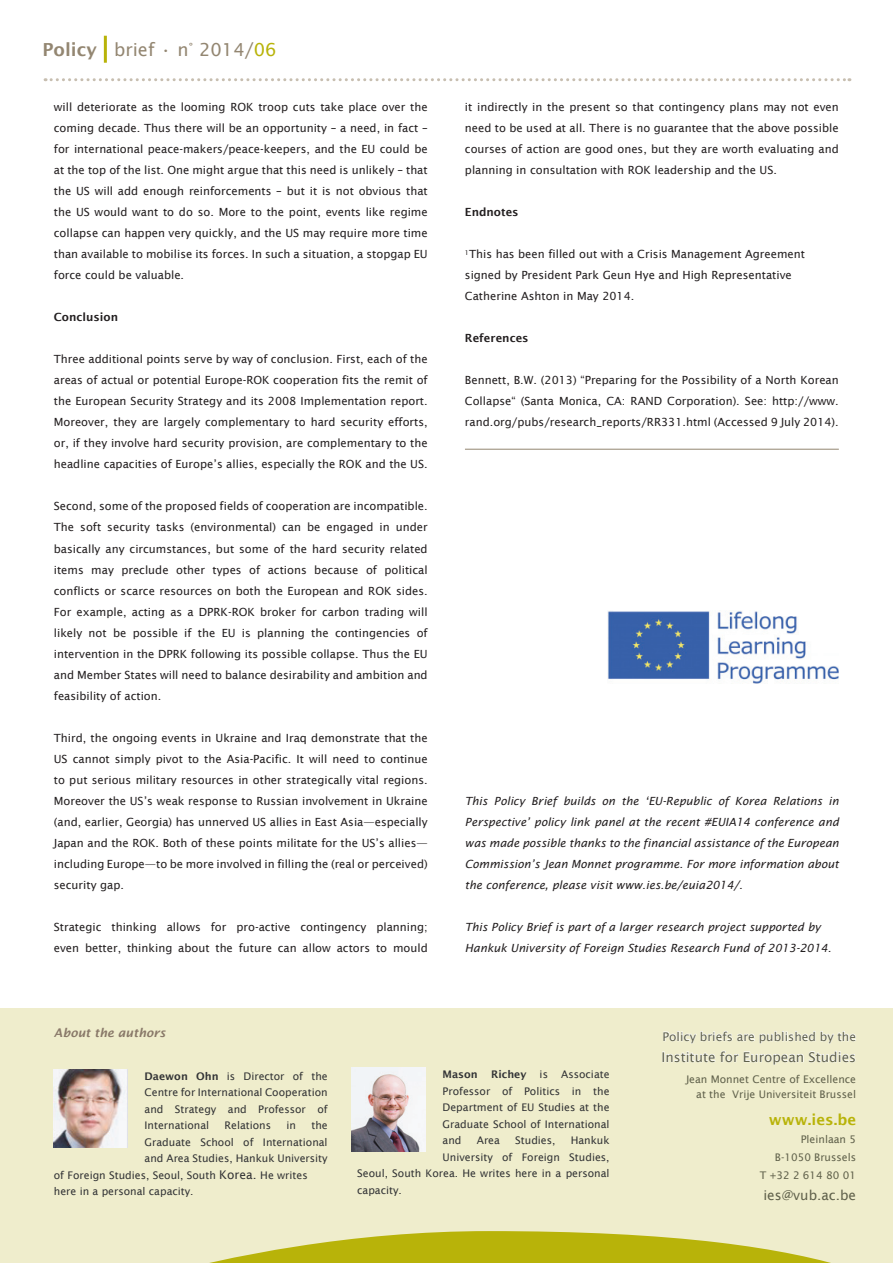
<style>
.page{position:relative;width:893px;height:1263px;background:#fff}
.page>*{position:absolute;margin:0;border:0;box-sizing:border-box;transform-origin:0 0}
.t1{font:18px "Lucida Sans";color:#938671}
.t2{font:600 15px "Lucida Sans";color:#b8b309}
.t3{font:13.5px "Lucida Sans";color:#60614b}
.t4{font:12px "Lucida Sans";color:#60614b}
.t5{font:italic 600 12px "Lucida Sans";color:#897969}
.t6{font:11.25px/21px "Lucida Sans";color:#231f20;text-align:justify}
.t7{font:italic 11.25px/21px "Lucida Sans";color:#231f20;text-align:justify}
.t8{font:600 11.25px "Lucida Sans";color:#231f20}
.t9{font:10.5px/16.5px "Lucida Sans";color:#323335;text-align:justify}
.t10{font:10.5px "Lucida Sans";color:#60614b}
.t11{font:600 10.5px "Lucida Sans";color:#323335}
.s1{font-weight:600}
.s2{color:#b8b309}
.s3{font-size:12px}
</style>
<div class="page">
<div style="left:0;top:1008px;width:893px;height:255px;background:#efedcc"></div>
<img style="left:54px;top:1070px;width:74px;height:77px">
<svg style="left:663px;top:1031px;width:193px;height:13px"></svg>
<svg style="left:663px;top:1050px;width:193px;height:15px"></svg>
<hr style="left:104px;top:36px;width:3px;height:27px;background:#b8b309">
<svg style="left:45px;top:78px;width:805px;height:3px"></svg>
<img style="left:352px;top:1067px;width:74px;height:84px">
<svg style="left:209px;top:1231px;width:622px;height:32px"></svg>
<img style="left:608px;top:611px;width:231px;height:73px">
<hr style="left:465px;top:449px;width:374px;height:1px;background:#938671">
<p class="t1" style="left:43px;top:40px;width:235px"><span class="s1">Policy</span> brief • n° 2014/<span class="s2">06</span></p>
<p class="t6" style="left:54px;top:97px;width:375px">will deteriorate as the looming ROK troop cuts take place over the coming decade. Thus there will be an opportunity – a need, in fact – for international peace-makers/peace-keepers, and the EU could be at the top of the list. One might argue that this need is unlikely – that the US will add enough reinforcements – but it is not obvious that the US would want to do so. More to the point, events like regime collapse can happen very quickly, and the US may require more time than available to mobilise its forces. In such a situation, a stopgap EU force could be valuable.</p>
<p class="t8" style="left:54px;top:311px;width:66px">Conclusion</p>
<p class="t6" style="left:54px;top:349px;width:375px">Three additional points serve by way of conclusion. First, each of the areas of actual or potential Europe-ROK cooperation fits the remit of the European Security Strategy and its 2008 Implementation report.<br>Moreover, they are largely complementary to hard security efforts, or, if they involve hard security provision, are complementary to the headline capacities of Europe’s allies, especially the ROK and the US.</p>
<p class="t6" style="left:54px;top:496px;width:375px">Second, some of the proposed fields of cooperation are incompatible.<br>The soft security tasks (environmental) can be engaged in under basically any circumstances, but some of the hard security related items may preclude other types of actions because of political conflicts or scarce resources on both the European and ROK sides.<br>For example, acting as a DPRK-ROK broker for carbon trading will likely not be possible if the EU is planning the contingencies of intervention in the DPRK following its possible collapse. Thus the EU and Member States will need to balance desirability and ambition and feasibility of action.</p>
<p class="t6" style="left:54px;top:727px;width:375px">Third, the ongoing events in Ukraine and Iraq demonstrate that the US cannot simply pivot to the Asia-Pacific. It will need to continue to put serious military resources in other strategically vital regions.<br>Moreover the US’s weak response to Russian involvement in Ukraine (and, earlier, Georgia) has unnerved US allies in East Asia—especially Japan and the ROK. Both of these points militate for the US’s allies— including Europe—to be more involved in filling the (real or perceived) security gap.</p>
<p class="t6" style="left:54px;top:916px;width:375px">Strategic thinking allows for pro-active contingency planning; even better, thinking about the future can allow actors to mould</p>
<p class="t6" style="left:465px;top:97px;width:375px">it indirectly in the present so that contingency plans may not even need to be used at all. There is no guarantee that the above possible courses of action are good ones, but they are worth evaluating and planning in consultation with ROK leadership and the US.</p>
<p class="t8" style="left:465px;top:206px;width:55px">Endnotes</p>
<p class="t6" style="left:465px;top:244px;width:342px;text-align:left"><sup>1</sup>This has been filled out with a Crisis Management Agreement signed by President Park Geun Hye and High Representative<br>Catherine Ashton in May 2014.</p>
<p class="t8" style="left:465px;top:332px;width:65px">References</p>
<p class="t6" style="left:465px;top:370px;width:375px">Bennett, B.W. (2013) “Preparing for the Possibility of a North Korean Collapse“ (Santa Monica, CA: RAND Corporation). See: http://www. rand.org/pubs/research_reports/RR331.html (Accessed 9 July 2014).</p>
<p class="t7" style="left:465px;top:790px;width:375px">This Policy Brief builds on the ‘EU-Republic of Korea Relations in Perspective’ policy link panel at the recent #EUIA14 conference and was made possible thanks to the financial assistance of the European Commission’s Jean Monnet programme. For more information about the conference, please visit www.ies.be/euia2014/.</p>
<p class="t7" style="left:465px;top:916px;width:368px">This Policy Brief is part of a larger research project supported by<br>Hankuk University of Foreign Studies Research Fund of 2013-2014.</p>
<p class="t5" style="left:54px;top:1026px;width:113px">About the authors</p>
<p class="t9" style="left:145px;top:1068px;width:185px"><span class="s1">Daewon Ohn</span> is Director of the Centre for International Cooperation and Strategy and Professor of International</p>
<p class="t9" style="left:225px;top:1117px;width:48px">Relations</p>
<p class="t9" style="left:287px;top:1117px;width:11px">in</p>
<p class="t9" style="left:311px;top:1117px;width:18px">the</p>
<p class="t9" style="left:145px;top:1134px;width:185px">Graduate School of International</p>
<p class="t9" style="left:145px;top:1150px;width:185px">and Area Studies, Hankuk University</p>
<p class="t9" style="left:54px;top:1167px;width:255px">of Foreign Studies, Seoul, South <span class="s3">Korea.</span> He writes</p>
<p class="t9" style="left:54px;top:1183px;width:141px">here in a personal capacity.</p>
<p class="t11" style="left:443px;top:1068px;width:37px">Mason</p>
<p class="t11" style="left:491px;top:1068px;width:37px">Richey</p>
<p class="t9" style="left:540px;top:1066px;width:10px">is</p>
<p class="t9" style="left:443px;top:1066px;width:168px;text-indent:119px">Associate Professor of Politics in the Department of EU Studies at the Graduate School of International and</p>
<p class="t9" style="left:477px;top:1132px;width:25px">Area</p>
<p class="t9" style="left:515px;top:1132px;width:42px">Studies,</p>
<p class="t9" style="left:571px;top:1132px;width:40px">Hankuk</p>
<p class="t9" style="left:443px;top:1148px;width:168px">University of Foreign Studies,</p>
<p class="t9" style="left:357px;top:1165px;width:254px">Seoul, South Korea. He writes here in a personal</p>
<p class="t9" style="left:357px;top:1181px;width:46px">capacity.</p>
<p class="t4" style="left:663px;top:1029px;width:195px">Policy briefs are published by the</p>
<p class="t3" style="left:661px;top:1049px;width:196px">Institute for European Studies</p>
<p class="t10" style="left:686px;top:1073px;width:172px">Jean Monnet Centre of Excellence</p>
<p class="t10" style="left:696px;top:1088px;width:161px">at the Vrije Universiteit Brussel</p>
<p class="t2" style="left:769px;top:1111px;width:89px">www.ies.be</p>
<p class="t10" style="left:801px;top:1133px;width:57px">Pleinlaan 5</p>
<p class="t10" style="left:775px;top:1151px;width:83px">B-1050 Brussels</p>
<p class="t10" style="left:760px;top:1169px;width:98px">T +32 2 614 80 01</p>
<p class="t3" style="left:763px;top:1187px;width:94px">ies@vub.ac.be</p>
</div>
